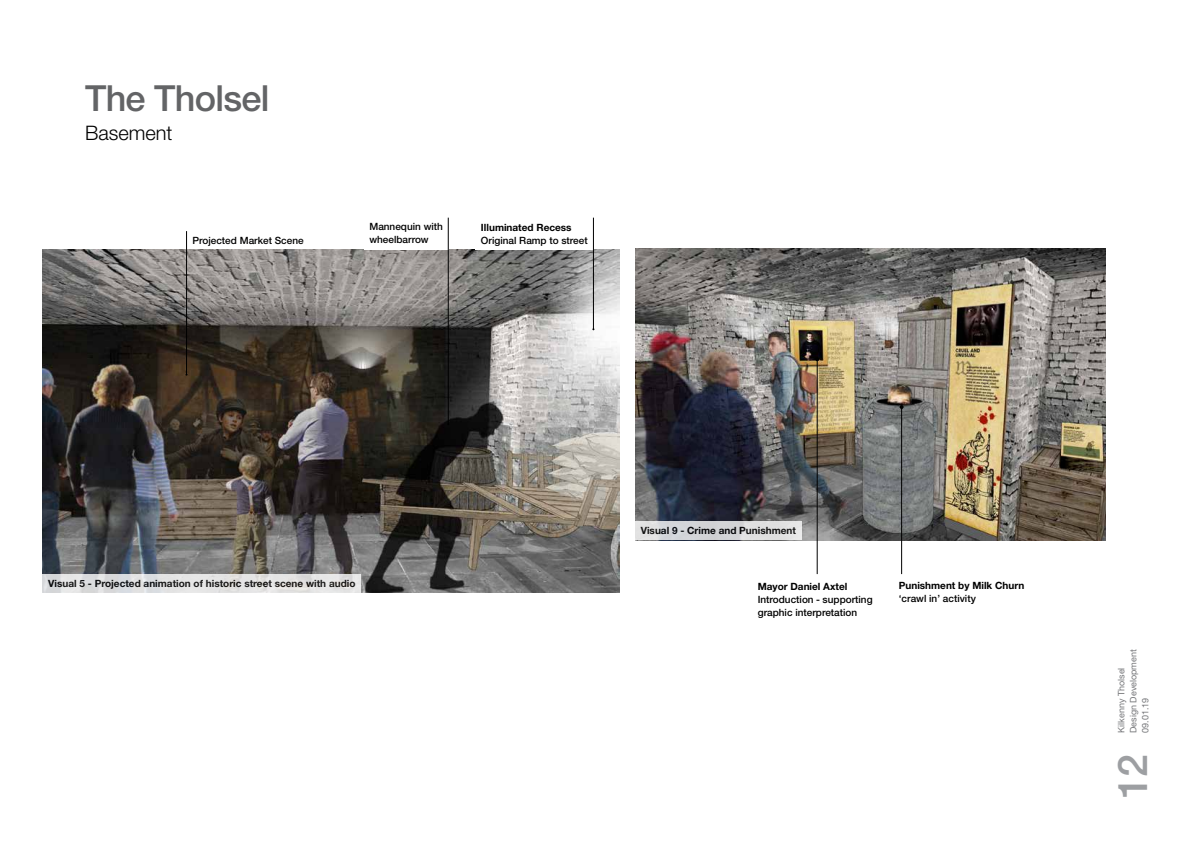
<style>
.page{position:relative;width:1191px;height:842px;background:#fff}
.page>*{position:absolute;margin:0;border:0;box-sizing:border-box;transform-origin:0 0}
.t1{font:500 41px "Helvetica Neue LT Std";color:#9d9fa2}
.t2{font:500 36px "Helvetica Neue LT Std";letter-spacing:-.02em;color:#636466}
.t3{font:300 20px "Helvetica Neue LT Std";color:#000}
.t4{font:700 10px "Helvetica Neue LT Std";color:#000}
.t5{font:500 10px/13px "Helvetica Neue LT Std";color:#000}
.t6{font:9px/12px "Helvetica Neue LT Std";color:#76777a}
</style>
<div class="page">
<img style="left:43px;top:250px;width:577px;height:342px">
<div style="left:43px;top:574px;width:318px;height:18px;background:linear-gradient(to right,#dcdee0,#e7e5e4)"></div>
<hr style="left:186px;top:231px;width:1px;height:144px;background:#000">
<hr style="left:448px;top:218px;width:1px;height:206px;background:#000">
<hr style="left:593px;top:218px;width:1px;height:111px;background:#000">
<img style="left:635px;top:248px;width:471px;height:292px">
<div style="left:635px;top:522px;width:166px;height:18px;background:linear-gradient(to right,#d5d6da,#dfdfdf)"></div>
<hr style="left:816px;top:359px;width:1px;height:215px;background:#000">
<svg style="left:815px;top:357px;width:4px;height:4px"></svg>
<hr style="left:901px;top:407px;width:1px;height:167px;background:#000">
<svg style="left:899px;top:405px;width:4px;height:4px"></svg>
<h2 class="t2" style="left:85px;top:76px;width:186px">The Tholsel</h2>
<h3 class="t3" style="left:85px;top:121px;width:89px">Basement</h3>
<p class="t5" style="left:369px;top:220px;width:75px">Mannequin with wheelbarrow</p>
<p class="t4" style="left:481px;top:221px;width:92px">Illuminated Recess</p>
<p class="t5" style="left:192px;top:234px;width:113px">Projected Market Scene</p>
<p class="t5" style="left:481px;top:234px;width:108px">Original Ramp to street</p>
<p class="t4" style="left:48px;top:577px;width:309px">Visual 5 - Projected animation of historic street scene with audio</p>
<p class="t4" style="left:641px;top:525px;width:157px">Visual 9 - Crime and Punishment</p>
<p class="t4" style="left:757px;top:580px;width:91px">Mayor Daniel Axtel</p>
<p class="t5" style="left:757px;top:593px;width:116px">Introduction - supporting graphic interpretation</p>
<p class="t4" style="left:898px;top:580px;width:127px">Punishment by Milk Churn</p>
<p class="t5" style="left:898px;top:592px;width:79px">‘crawl in’ activity</p>
<p class="t6" style="left:1115px;top:733px;width:85px;rotate:-90deg">Kilkenny Tholsel<br>Design Development<br>09.01.19</p>
<h1 class="t1" style="left:1108px;top:799px;width:46px;rotate:-90deg">12</h1>
</div>
